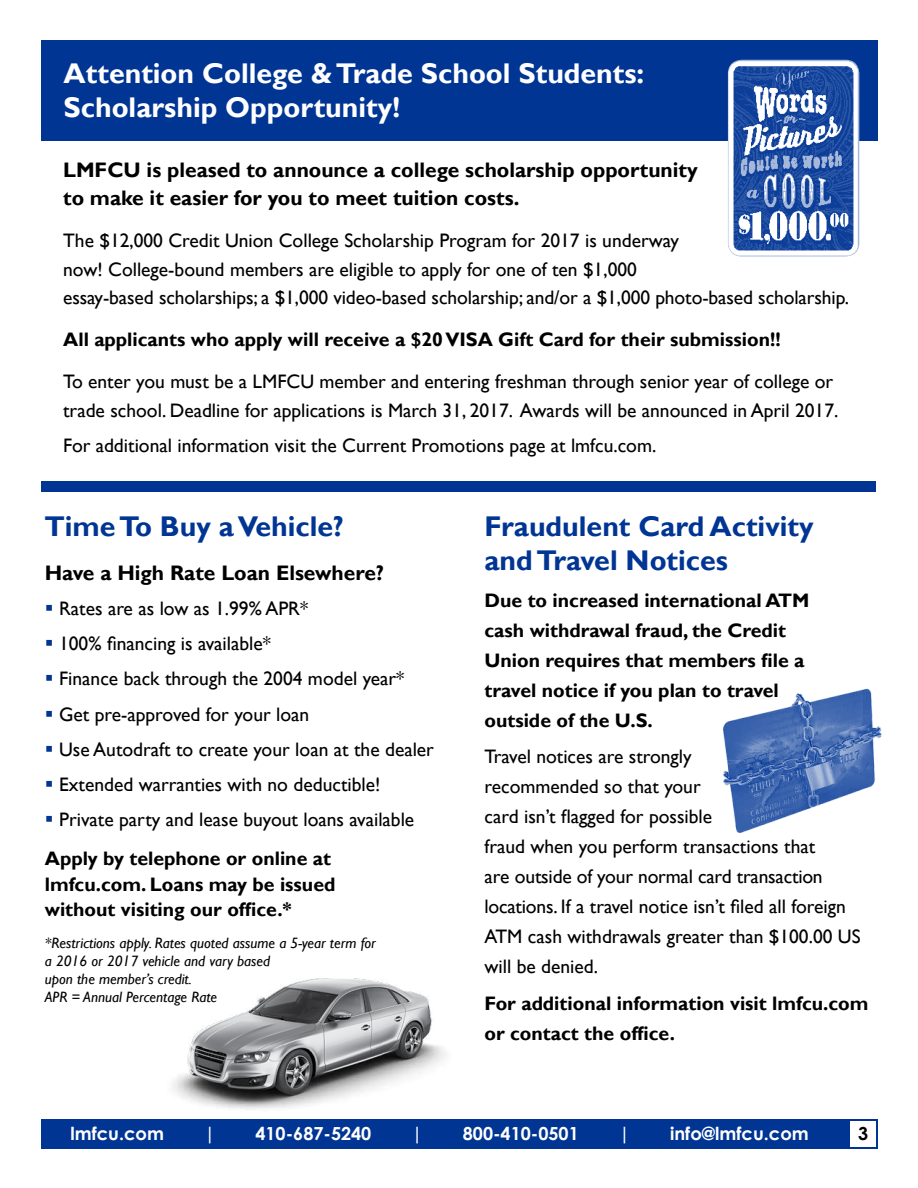
<style>
.page{position:relative;width:918px;height:1188px;background:#fff}
.page>*{position:absolute;margin:0;border:0;box-sizing:border-box;transform-origin:0 0}
.t1{font:700 28.5px/34.2px "Gill Sans";color:#fff}
.t2{font:700 28.5px/34.2px "Gill Sans";color:#003594}
.t3{font:700 21px/28.5px "Gill Sans";color:#000}
.t4{font:19.5px/30px "Gill Sans";color:#000}
.t5{font:700 19.5px/30px "Gill Sans";color:#000}
.t6{font:700 18px "Century Gothic";color:#fff}
.t7{font:700 18px "Century Gothic";color:#000}
.t8{font:italic 15px/18px "Gill Sans";color:#000}
.s1{color:#003594}
.s2{font-weight:700}
</style>
<div class="page">
<div style="left:41px;top:40px;width:837px;height:101px;background:#003594"></div>
<div style="left:41px;top:1120px;width:837px;height:29px;background:#003594"></div>
<div style="left:851px;top:1122px;width:25px;height:25px;background:#fff"></div>
<div style="left:41px;top:482px;width:835px;height:10px;background:#003594"></div>
<img style="left:728px;top:60px;width:131px;height:196px">
<img style="left:723px;top:688px;width:159px;height:146px">
<img style="left:173px;top:978px;width:274px;height:132px">
<h1 class="t1" style="left:64px;top:57px;width:582px">Attention College &amp; Trade School Students:<br>Scholarship Opportunity!</h1>
<p class="t3" style="left:63px;top:156px;width:636px">LMFCU is pleased to announce a college scholarship opportunity to make it easier for you to meet tuition costs.</p>
<p class="t4" style="left:63px;top:227px;width:787px;line-height:28.5px">The $12,000 Credit Union College Scholarship Program for 2017 is underway<br>now! College-bound members are eligible to apply for one of ten $1,000<br>essay-based scholarships; a $1,000 video-based scholarship; and/or a $1,000 photo-based scholarship.</p>
<p class="t5" style="left:63px;top:325px;width:719px">All applicants who apply will receive a $20 VISA Gift Card for their submission!!</p>
<p class="t4" style="left:63px;top:368px;width:777px;line-height:28.5px">To enter you must be a LMFCU member and entering freshman through senior year of college or trade school. Deadline for applications is March 31, 2017. Awards will be announced in April 2017.</p>
<p class="t4" style="left:63px;top:431px;width:595px">For additional information visit the Current Promotions page at lmfcu.com.</p>
<h1 class="t2" style="left:44px;top:510px;width:301px">Time To Buy a Vehicle?</h1>
<p class="t3" style="left:45px;top:559px;width:341px">Have a High Rate Loan Elsewhere?</p>
<p class="t4" style="left:45px;top:594px;width:265px"><span class="s1">▪</span> Rates are as low as 1.99% APR*</p>
<p class="t4" style="left:45px;top:629px;width:228px"><span class="s1">▪</span> 100% financing is available*</p>
<p class="t4" style="left:45px;top:664px;width:361px"><span class="s1">▪</span> Finance back through the 2004 model year*</p>
<p class="t4" style="left:45px;top:699px;width:266px"><span class="s1">▪</span> Get pre-approved for your loan</p>
<p class="t4" style="left:45px;top:735px;width:391px"><span class="s1">▪</span> Use Autodraft to create your loan at the dealer</p>
<p class="t4" style="left:45px;top:770px;width:337px"><span class="s1">▪</span> Extended warranties with no deductible!</p>
<p class="t4" style="left:45px;top:801px;width:371px;line-height:39px"><span class="s1">▪</span> Private party and lease buyout loans available<br><span class="s2">Apply by telephone or online at</span></p>
<p class="t5" style="left:45px;top:872px;width:292px;line-height:25.5px">lmfcu.com. Loans may be issued without visiting our office.*</p>
<p class="t8" style="left:45px;top:934px;width:333px">*Restrictions apply. Rates quoted assume a 5-year term for a 2016 or 2017 vehicle and vary based<br>upon the member’s credit.<br>APR = Annual Percentage Rate</p>
<h1 class="t2" style="left:484px;top:510px;width:331px">Fraudulent Card Activity and Travel Notices</h1>
<p class="t5" style="left:484px;top:586px;width:327px">Due to increased international ATM cash withdrawal fraud, the Credit<br>Union requires that members file a travel notice if you plan to travel outside of the U.S.</p>
<p class="t4" style="left:484px;top:742px;width:378px">Travel notices are strongly<br>recommended so that your<br>card isn’t flagged for possible<br>fraud when you perform transactions that<br>are outside of your normal card transaction locations. If a travel notice isn’t filed all foreign ATM cash withdrawals greater than $100.00 US will be denied.</p>
<p class="t5" style="left:484px;top:989px;width:386px">For additional information visit lmfcu.com or contact the office.</p>
<p class="t6" style="left:70px;top:1120px;width:95px">lmfcu.com</p>
<p class="t6" style="left:204px;top:1120px;width:12px">|</p>
<p class="t6" style="left:255px;top:1120px;width:117px">410-687-5240</p>
<p class="t6" style="left:412px;top:1120px;width:12px">|</p>
<p class="t6" style="left:463px;top:1120px;width:117px">800-410-0501</p>
<p class="t6" style="left:619px;top:1120px;width:12px">|</p>
<p class="t6" style="left:670px;top:1120px;width:140px">info@lmfcu.com</p>
<p class="t7" style="left:858px;top:1119px;width:12px">3</p>
</div>
